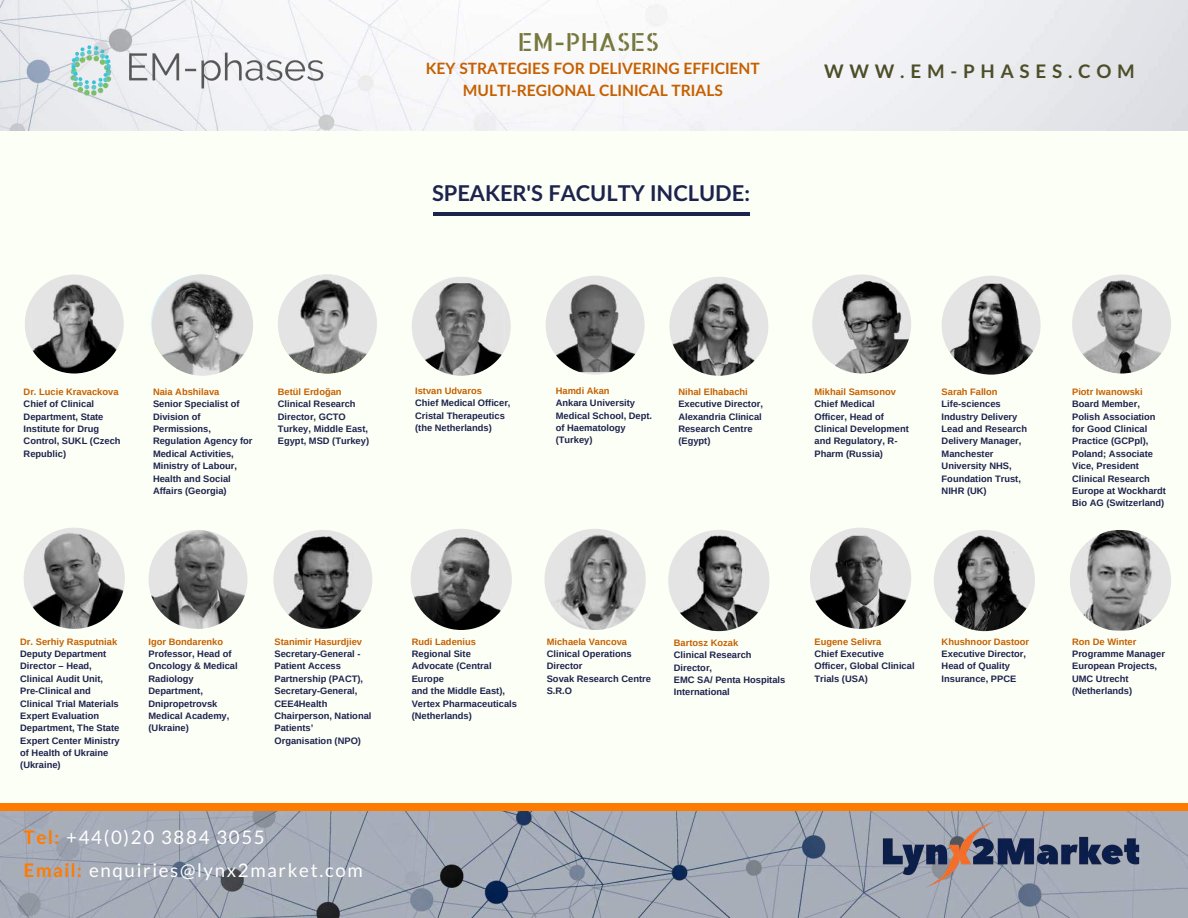
<style>
.page{position:relative;width:1188px;height:918px;background:#fff}
.page>*{position:absolute;margin:0;border:0;box-sizing:border-box;transform-origin:0 0}
.t1{font:24.9px "Allerta Stencil";color:#76783e}
.t2{font:700 21.75px "Lato";color:#1e234d}
.t3{font:18.75px/32.7px "Lato";letter-spacing:.09em;color:#fff}
.t4{font:700 18.75px "Lato";letter-spacing:.31em;color:#4d4e28}
.t5{font:700 15.6px/21.3px "Lato";color:#c66000;text-align:center}
.t6{font:700 9.3px/12.3px "Arimo";color:#1e234d}
.t7{font:700 9.3px "Arimo";color:#c66000}
.s1{font-weight:700;color:#ff7b00}
</style>
<div class="page">
<img style="left:0;top:0;width:1188px;height:918px">
<div style="left:0;top:132px;width:1188px;height:672px;background:#fcfff6"></div>
<div style="left:0;top:803px;width:42px;height:8px;background:#ff7b00"></div>
<div style="left:1170px;top:803px;width:18px;height:8px;background:#ff7b00"></div>
<div style="left:40px;top:803px;width:317px;height:8px;background:#ff7b00"></div>
<div style="left:356px;top:803px;width:317px;height:8px;background:#ff7b00"></div>
<div style="left:672px;top:803px;width:317px;height:8px;background:#ff7b00"></div>
<div style="left:988px;top:803px;width:183px;height:8px;background:#ff7b00"></div>
<hr style="left:433px;top:212px;width:23px;height:4px;background:#1e234d">
<hr style="left:727px;top:212px;width:23px;height:4px;background:#1e234d">
<hr style="left:455px;top:212px;width:158px;height:4px;background:#1e234d">
<hr style="left:613px;top:212px;width:114px;height:4px;background:#1e234d">
<img style="left:25px;top:274px;width:99px;height:100px;border-radius:50%">
<img style="left:412px;top:277px;width:99px;height:99px;border-radius:50%">
<img style="left:546px;top:276px;width:99px;height:99px;border-radius:50%">
<img style="left:669px;top:277px;width:99px;height:99px;border-radius:50%">
<img style="left:812px;top:274px;width:99px;height:100px;border-radius:50%">
<img style="left:1072px;top:274px;width:99px;height:100px;border-radius:50%">
<img style="left:942px;top:276px;width:99px;height:99px;border-radius:50%">
<img style="left:149px;top:530px;width:98px;height:99px;border-radius:50%">
<img style="left:273px;top:530px;width:99px;height:99px;border-radius:50%">
<img style="left:24px;top:528px;width:101px;height:101px;border-radius:50%">
<img style="left:411px;top:529px;width:101px;height:101px;border-radius:50%">
<img style="left:545px;top:529px;width:101px;height:101px;border-radius:50%">
<img style="left:668px;top:530px;width:101px;height:101px;border-radius:50%">
<img style="left:810px;top:528px;width:101px;height:101px;border-radius:50%">
<img style="left:934px;top:530px;width:101px;height:101px;border-radius:50%">
<img style="left:1070px;top:530px;width:101px;height:101px;border-radius:50%">
<img style="left:881px;top:819px;width:261px;height:71px">
<img style="left:69px;top:44px;width:256px;height:54px">
<img style="left:152px;top:274px;width:101px;height:102px;border-radius:50%">
<img style="left:278px;top:274px;width:99px;height:100px;border-radius:50%">
<h1 class="t1" style="left:518px;top:25px;width:143px">EM-PHASES</h1>
<h3 class="t5" style="left:426px;top:58px;width:335px">KEY STRATEGIES FOR DELIVERING EFFICIENT<br>MULTI-REGIONAL CLINICAL TRIALS</h3>
<h2 class="t2" style="left:432px;top:180px;width:320px">SPEAKER'S FACULTY INCLUDE:</h2>
<h3 class="t4" style="left:824px;top:59px;width:312px">WWW.EM-PHASES.COM</h3>
<p class="t7" style="left:24px;top:386px;width:96px">Dr. Lucie Kravackova</p>
<p class="t6" style="left:24px;top:398px;width:98px">Chief of Clinical<br>Department, State<br>Institute for Drug<br>Control, SUKL (Czech<br>Republic)</p>
<p class="t7" style="left:153px;top:386px;width:68px">Naia Abshilava</p>
<p class="t6" style="left:153px;top:398px;width:101px">Senior Specialist of<br>Division of<br>Permissions,<br>Regulation Agency for<br>Medical Activities,<br>Ministry of Labour,<br>Health and Social<br>Affairs (Georgia)</p>
<p class="t7" style="left:278px;top:386px;width:65px">Betül Erdoğan</p>
<p class="t6" style="left:278px;top:398px;width:93px">Clinical Research<br>Director, GCTO<br>Turkey, Middle East,<br>Egypt, MSD (Turkey)</p>
<p class="t7" style="left:415px;top:385px;width:68px">Istvan Udvaros</p>
<p class="t6" style="left:415px;top:397px;width:97px">Chief Medical Officer,<br>Cristal Therapeutics (the Netherlands)</p>
<p class="t7" style="left:556px;top:385px;width:55px">Hamdi Akan</p>
<p class="t6" style="left:556px;top:397px;width:98px">Ankara University<br>Medical School, Dept. of Haematology (Turkey)</p>
<p class="t7" style="left:678px;top:386px;width:71px">Nihal Elhabachi</p>
<p class="t6" style="left:678px;top:398px;width:86px">Executive Director,<br>Alexandria Clinical<br>Research Centre (Egypt)</p>
<p class="t7" style="left:814px;top:386px;width:83px">Mikhail Samsonov</p>
<p class="t6" style="left:814px;top:398px;width:96px">Chief Medical<br>Officer, Head of<br>Clinical Development and Regulatory, R-<br>Pharm (Russia)</p>
<p class="t7" style="left:942px;top:386px;width:58px">Sarah Fallon</p>
<p class="t6" style="left:942px;top:398px;width:87px">Life-sciences<br>Industry Delivery<br>Lead and Research<br>Delivery Manager,<br>Manchester<br>University NHS,<br>Foundation Trust,<br>NIHR (UK)</p>
<p class="t7" style="left:1072px;top:386px;width:72px">Piotr Iwanowski</p>
<p class="t6" style="left:1072px;top:398px;width:95px">Board Member,<br>Polish Association for Good Clinical<br>Practice (GCPpl),<br>Poland; Associate<br>Vice, President<br>Clinical Research<br>Europe at Wockhardt<br>Bio AG (Switzerland)</p>
<p class="t7" style="left:20px;top:636px;width:99px">Dr. Serhiy Rasputniak</p>
<p class="t6" style="left:20px;top:648px;width:101px">Deputy Department<br>Director – Head,<br>Clinical Audit Unit,<br>Pre-Clinical and<br>Clinical Trial Materials<br>Expert Evaluation<br>Department, The State<br>Expert Center Ministry of Health of Ukraine (Ukraine)</p>
<p class="t7" style="left:148px;top:636px;width:76px">Igor Bondarenko</p>
<p class="t6" style="left:148px;top:648px;width:91px">Professor, Head of<br>Oncology &amp; Medical<br>Radiology<br>Department,<br>Dnipropetrovsk<br>Medical Academy, (Ukraine)</p>
<p class="t7" style="left:274px;top:636px;width:89px">Stanimir Hasurdjiev</p>
<p class="t6" style="left:274px;top:648px;width:98px">Secretary-General -<br>Patient Access<br>Partnership (PACT),<br>Secretary-General,<br>CEE4Health<br>Chairperson, National<br>Patients’<br>Organisation (NPO)</p>
<h3 class="t3" style="left:24px;top:821px;width:341px"><span class="s1">Tel:</span> +44(0)20 3884 3055<br><span class="s1">Email:</span> enquiries@lynx2market.com</h3>
<p class="t7" style="left:412px;top:636px;width:66px">Rudi Ladenius</p>
<p class="t6" style="left:412px;top:648px;width:107px">Regional Site<br>Advocate (Central<br>Europe<br>and the Middle East),<br>Vertex Pharmaceuticals (Netherlands)</p>
<p class="t7" style="left:547px;top:636px;width:82px">Michaela Vancova</p>
<p class="t6" style="left:547px;top:648px;width:106px">Clinical Operations<br>Director<br>Sovak Research Centre<br>S.R.O</p>
<p class="t7" style="left:674px;top:637px;width:66px">Bartosz Kozak</p>
<p class="t6" style="left:674px;top:649px;width:113px">Clinical Research<br>Director,<br>EMC SA/ Penta Hospitals<br>International</p>
<p class="t7" style="left:814px;top:636px;width:68px">Eugene Selivra</p>
<p class="t6" style="left:814px;top:648px;width:102px">Chief Executive<br>Officer, Global Clinical<br>Trials (USA)</p>
<p class="t7" style="left:942px;top:636px;width:89px">Khushnoor Dastoor</p>
<p class="t6" style="left:942px;top:648px;width:86px">Executive Director,<br>Head of Quality<br>Insurance, PPCE</p>
<p class="t7" style="left:1072px;top:636px;width:66px">Ron De Winter</p>
<p class="t6" style="left:1072px;top:648px;width:94px">Programme Manager<br>European Projects,<br>UMC Utrecht (Netherlands)</p>
</div>
